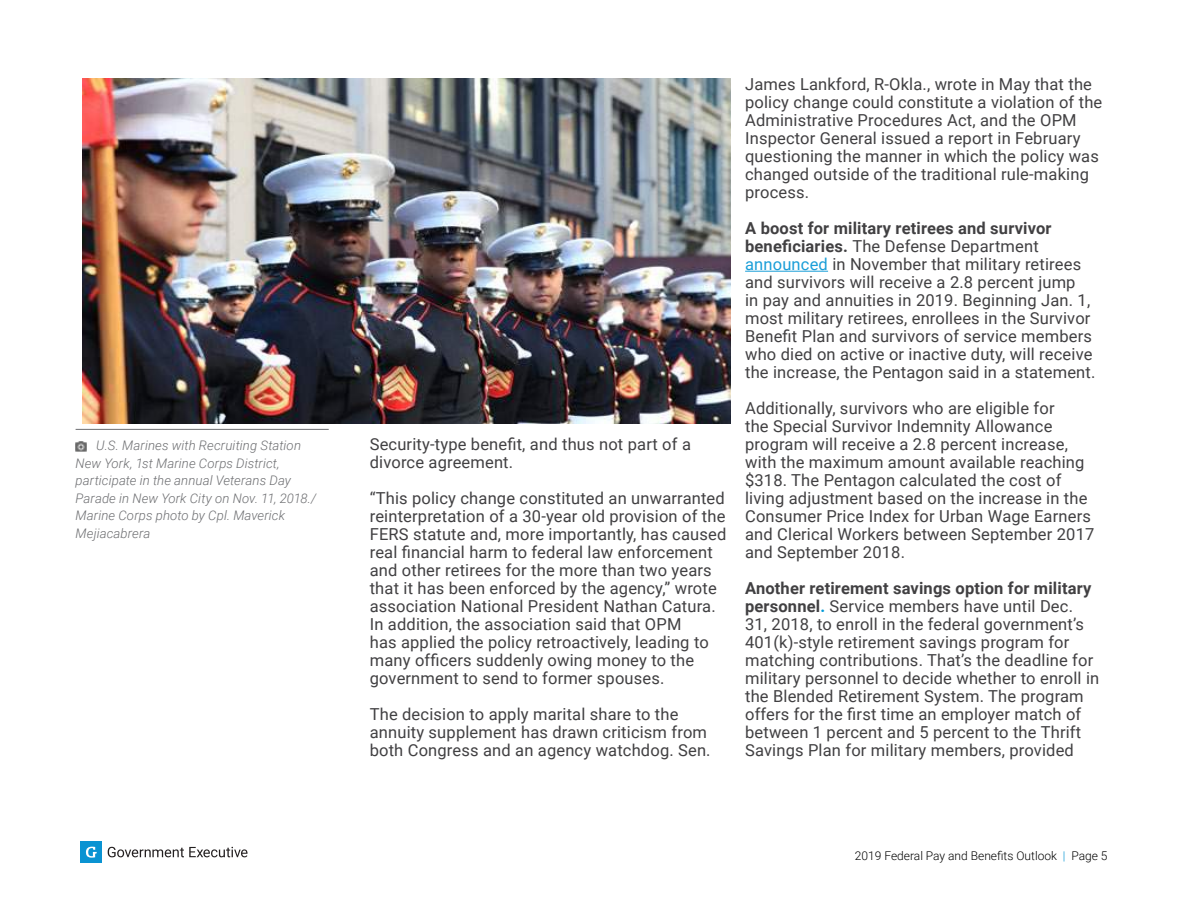
<style>
.page{position:relative;width:1188px;height:918px;background:#fff}
.page>*{position:absolute;margin:0;border:0;box-sizing:border-box;transform-origin:0 0}
.t1{font:16.5px/18px "Roboto";letter-spacing:.01em;color:#414042}
.t2{font:italic 300 13.2px/17.5px "Roboto";letter-spacing:.01em;color:#6d6e71}
.t3{font:300 12px "Roboto";color:#000}
.s1{font-weight:700}
.s2{color:#1a9ed8}
.s3{font-weight:700;color:#009ad7}
.s4{color:#0093d4}
</style>
<div class="page">
<svg style="left:108px;top:847px;width:140px;height:10px"></svg>
<div style="left:80px;top:841px;width:22px;height:22px;background:#0a93d2"></div>
<svg style="left:86px;top:847px;width:11px;height:11px"></svg>
<hr style="left:745px;top:271px;width:83px;height:1px;background:#1a9ed8">
<img style="left:82px;top:78px;width:649px;height:345px">
<hr style="left:76px;top:429px;width:253px;height:1px;background:#6d6e71">
<svg style="left:76px;top:441px;width:11px;height:11px"></svg>
<p class="t2" style="left:76px;top:436px;width:242px;text-indent:21px">U.S. Marines with Recruiting Station New York, 1st Marine Corps District, participate in the annual Veterans Day Parade in New York City on Nov. 11, 2018./ Marine Corps photo by Cpl. Maverick Mejiacabrera</p>
<p class="t1" style="left:370px;top:435px;width:323px">Security-type benefit, and thus not part of a divorce agreement.</p>
<p class="t1" style="left:370px;top:489px;width:358px">“This policy change constituted an unwarranted reinterpretation of a 30-year old provision of the FERS statute and, more importantly, has caused real financial harm to federal law enforcement and other retirees for the more than two years that it has been enforced by the agency,” wrote association National President Nathan Catura.<br>In addition, the association said that OPM<br>has applied the policy retroactively, leading to many officers suddenly owing money to the government to send to former spouses.</p>
<p class="t1" style="left:370px;top:705px;width:342px">The decision to apply marital share to the annuity supplement has drawn criticism from both Congress and an agency watchdog. Sen.</p>
<p class="t1" style="left:745px;top:75px;width:359px">James Lankford, R-Okla., wrote in May that the policy change could constitute a violation of the Administrative Procedures Act, and the OPM Inspector General issued a report in February questioning the manner in which the policy was changed outside of the traditional rule-making process.</p>
<p class="t1" style="left:745px;top:219px;width:352px"><span class="s1">A boost for military retirees and survivor beneficiaries.</span> The Defense Department <span class="s2">announced</span> in November that military retirees and survivors will receive a 2.8 percent jump<br>in pay and annuities in 2019. Beginning Jan. 1, most military retirees, enrollees in the Survivor Benefit Plan and survivors of service members who died on active or inactive duty, will receive the increase, the Pentagon said in a statement.</p>
<p class="t1" style="left:745px;top:399px;width:351px">Additionally, survivors who are eligible for<br>the Special Survivor Indemnity Allowance program will receive a 2.8 percent increase, with the maximum amount available reaching $318. The Pentagon calculated the cost of living adjustment based on the increase in the Consumer Price Index for Urban Wage Earners and Clerical Workers between September 2017 and September 2018.</p>
<p class="t1" style="left:745px;top:579px;width:356px"><span class="s1">Another retirement savings option for military personnel</span><span class="s3">.</span> Service members have until Dec.<br>31, 2018, to enroll in the federal government’s 401(k)-style retirement savings program for matching contributions. That’s the deadline for military personnel to decide whether to enroll in the Blended Retirement System. The program offers for the first time an employer match of between 1 percent and 5 percent to the Thrift Savings Plan for military members, provided</p>
<p class="t3" style="left:855px;top:848px;width:254px">2019 Federal Pay and Benefits Outlook <span class="s4">|</span> Page 5</p>
</div>
